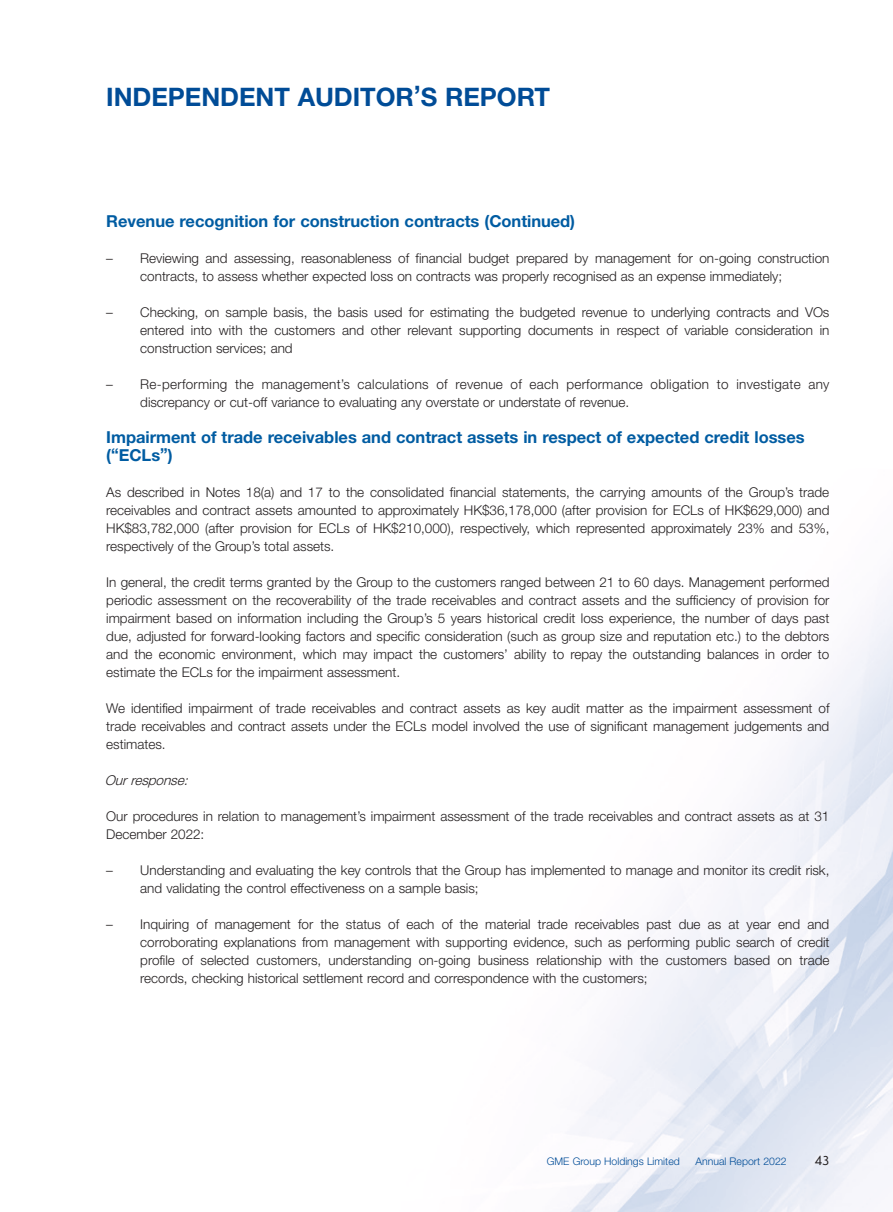
<style>
.page{position:relative;width:893px;height:1212px;background:#fff}
.page>*{position:absolute;margin:0;border:0;box-sizing:border-box;transform-origin:0 0}
.t1{font:700 25.5px "Helvetica Neue LT Std";color:#004c97}
.Heading_2{font:700 16.5px/18px "Helvetica Neue LT Std";color:#005ca2}
.Body_Text{font:300 13.5px/18px "Helvetica Neue LT Std";color:#231f20;text-align:justify}
.Body_Text-2{font:300 13.5px/18px "Helvetica Neue LT Std";letter-spacing:.02em;color:#231f20}
.Body_Text-3{font:italic 300 13.5px "Helvetica Neue LT Std";color:#231f20}
.t2{font:500 12px "Semplicita Pro";color:#231f20}
.t3{font:300 10.5px "Helvetica Neue LT Std";color:#004c97}
</style>
<div class="page">
<img style="left:570px;top:595px;width:323px;height:617px">
<h1 class="t1" style="left:106px;top:81px;width:445px">INDEPENDENT AUDITOR’S REPORT</h1>
<p class="Heading_2" style="left:106px;top:212px;width:470px">Revenue recognition for construction contracts (Continued)</p>
<p class="Body_Text" style="left:140px;top:249px;width:691px;text-indent:-34px">– Reviewing and assessing, reasonableness of financial budget prepared by management for on-going construction contracts, to assess whether expected loss on contracts was properly recognised as an expense immediately;</p>
<p class="Body_Text" style="left:140px;top:303px;width:691px;text-indent:-34px">– Checking, on sample basis, the basis used for estimating the budgeted revenue to underlying contracts and VOs entered into with the customers and other relevant supporting documents in respect of variable consideration in construction services; and</p>
<p class="Body_Text-2" style="left:140px;top:375px;width:691px;text-indent:-34px">– Re-performing the management’s calculations of revenue of each performance obligation to investigate any discrepancy or cut-off variance to evaluating any overstate or understate of revenue.</p>
<p class="Heading_2" style="left:106px;top:428px;width:700px">Impairment of trade receivables and contract assets in respect of expected credit losses (“ECLs”)</p>
<p class="Body_Text" style="left:106px;top:483px;width:725px">As described in Notes 18(a) and 17 to the consolidated financial statements, the carrying amounts of the Group’s trade receivables and contract assets amounted to approximately HK$36,178,000 (after provision for ECLs of HK$629,000) and HK$83,782,000 (after provision for ECLs of HK$210,000), respectively, which represented approximately 23% and 53%, respectively of the Group’s total assets.</p>
<p class="Body_Text" style="left:106px;top:573px;width:725px">In general, the credit terms granted by the Group to the customers ranged between 21 to 60 days. Management performed periodic assessment on the recoverability of the trade receivables and contract assets and the sufficiency of provision for impairment based on information including the Group’s 5 years historical credit loss experience, the number of days past due, adjusted for forward-looking factors and specific consideration (such as group size and reputation etc.) to the debtors and the economic environment, which may impact the customers’ ability to repay the outstanding balances in order to estimate the ECLs for the impairment assessment.</p>
<p class="Body_Text" style="left:106px;top:699px;width:725px">We identified impairment of trade receivables and contract assets as key audit matter as the impairment assessment of trade receivables and contract assets under the ECLs model involved the use of significant management judgements and estimates.</p>
<p class="Body_Text-3" style="left:105px;top:772px;width:88px">Ourresponse:</p>
<p class="Body_Text" style="left:106px;top:807px;width:724px">Our procedures in relation to management’s impairment assessment of the trade receivables and contract assets as at 31<br>December 2022:</p>
<p class="Body_Text" style="left:140px;top:861px;width:691px;text-indent:-34px">– Understanding and evaluating the key controls that the Group has implemented to manage and monitor its credit risk, and validating the control effectiveness on a sample basis;</p>
<p class="Body_Text" style="left:140px;top:915px;width:691px;text-indent:-34px">– Inquiring of management for the status of each of the material trade receivables past due as at year end and corroborating explanations from management with supporting evidence, such as performing public search of credit profile of selected customers, understanding on-going business relationship with the customers based on trade records, checking historical settlement record and correspondence with the customers;</p>
<p class="t3" style="left:547px;top:1154px;width:135px">GME Group Holdings Limited</p>
<p class="t3" style="left:695px;top:1154px;width:93px">Annual Report 2022</p>
<p class="t2" style="left:815px;top:1152px;width:16px">43</p>
</div>
